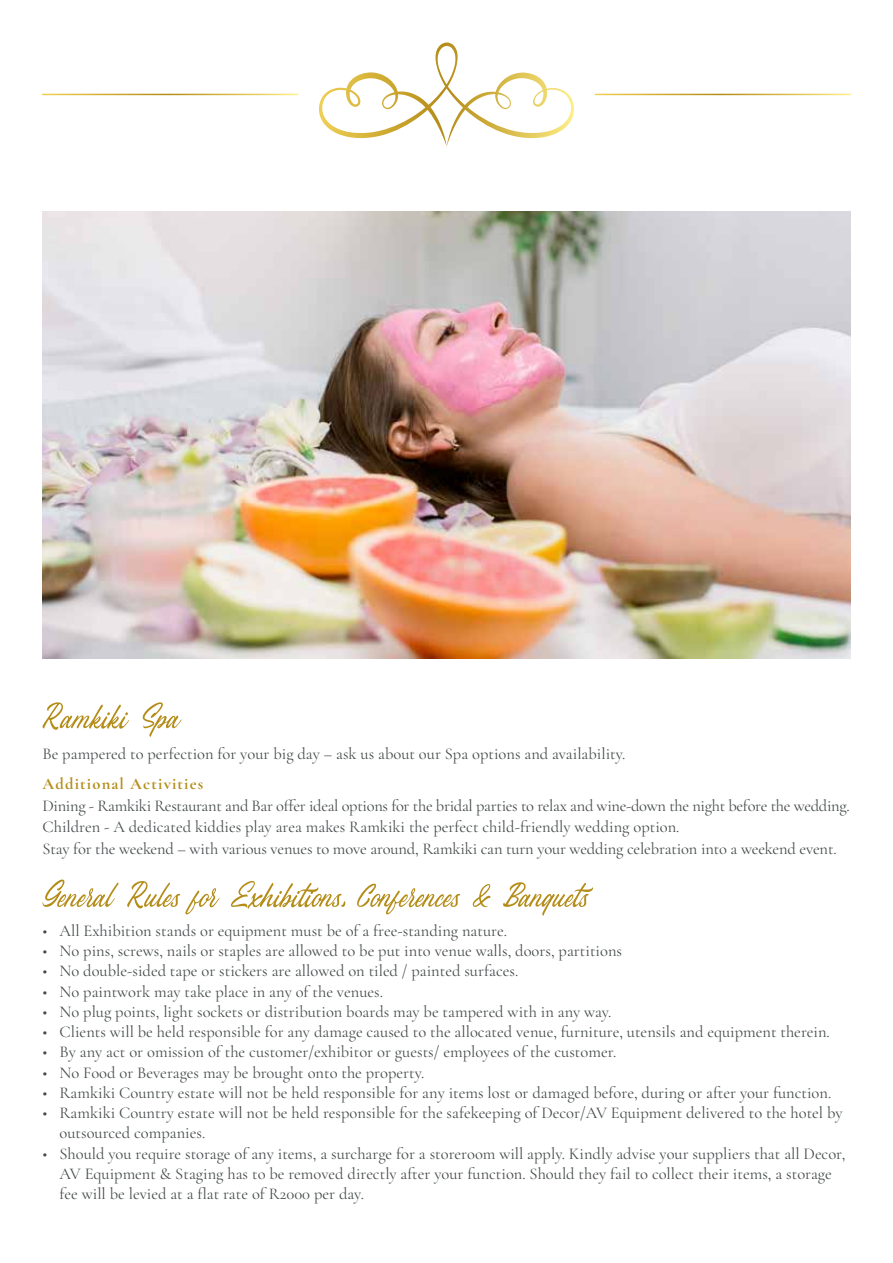
<style>
.page{position:relative;width:893px;height:1263px;background:#fff}
.page>*{position:absolute;margin:0;border:0;box-sizing:border-box;transform-origin:0 0}
.t1{font:52.5px "Stefina Signature";color:#b48c18}
.t2{font:16.5px/20.2px "Cormorant Garamond";color:#44494a}
.t3{font:700 16.5px "Cormorant Garamond";letter-spacing:.07em;color:#b48c18}
</style>
<div class="page">
<svg style="left:319px;top:43px;width:144px;height:103px"></svg>
<img style="left:43px;top:212px;width:807px;height:446px">
<h1 class="t1" style="left:43px;top:691px;width:140px">Ramkiki Spa</h1>
<p class="t2" style="left:43px;top:743px;width:584px">Be pampered to perfection for your big day – ask us about our Spa options and availability.</p>
<p class="t3" style="left:43px;top:773px;width:162px">Additional Activities</p>
<p class="t2" style="left:43px;top:794px;width:809px;line-height:21.8px">Dining - Ramkiki Restaurant and Bar offer ideal options for the bridal parties to relax and wine-down the night before the wedding.<br>Children - A dedicated kiddies play area makes Ramkiki the perfect child-friendly wedding option.<br>Stay for the weekend – with various venues to move around, Ramkiki can turn your wedding celebration into a weekend event.</p>
<h1 class="t1" style="left:43px;top:869px;width:547px">General Rules for Exhibitions, Conferences &amp; Banquets</h1>
<p class="t2" style="left:43px;top:920px;width:466px">• All Exhibition stands or equipment must be of a free-standing nature.</p>
<p class="t2" style="left:43px;top:940px;width:581px">• No pins, screws, nails or staples are allowed to be put into venue walls, doors, partitions</p>
<p class="t2" style="left:43px;top:961px;width:477px">• No double-sided tape or stickers are allowed on tiled / painted surfaces.</p>
<p class="t2" style="left:43px;top:981px;width:342px">• No paintwork may take place in any of the venues.</p>
<p class="t2" style="left:43px;top:1001px;width:570px">• No plug points, light sockets or distribution boards may be tampered with in any way.</p>
<p class="t2" style="left:43px;top:1021px;width:789px">• Clients will be held responsible for any damage caused to the allocated venue, furniture, utensils and equipment therein.</p>
<p class="t2" style="left:43px;top:1042px;width:575px">• By any act or omission of the customer/exhibitor or guests/ employees of the customer.</p>
<p class="t2" style="left:43px;top:1062px;width:383px">• No Food or Beverages may be brought onto the property.</p>
<p class="t2" style="left:43px;top:1082px;width:790px">• Ramkiki Country estate will not be held responsible for any items lost or damaged before, during or after your function.</p>
<p class="t2" style="left:60px;top:1102px;width:785px;text-indent:-17px">• Ramkiki Country estate will not be held responsible for the safekeeping of Decor/AV Equipment delivered to the hotel by outsourced companies.</p>
<p class="t2" style="left:60px;top:1143px;width:787px;text-indent:-17px">• Should you require storage of any items, a surcharge for a storeroom will apply. Kindly advise your suppliers that all Decor,<br>AV Equipment &amp; Staging has to be removed directly after your function. Should they fail to collect their items, a storage fee will be levied at a flat rate of R2000 per day.</p>
</div>
